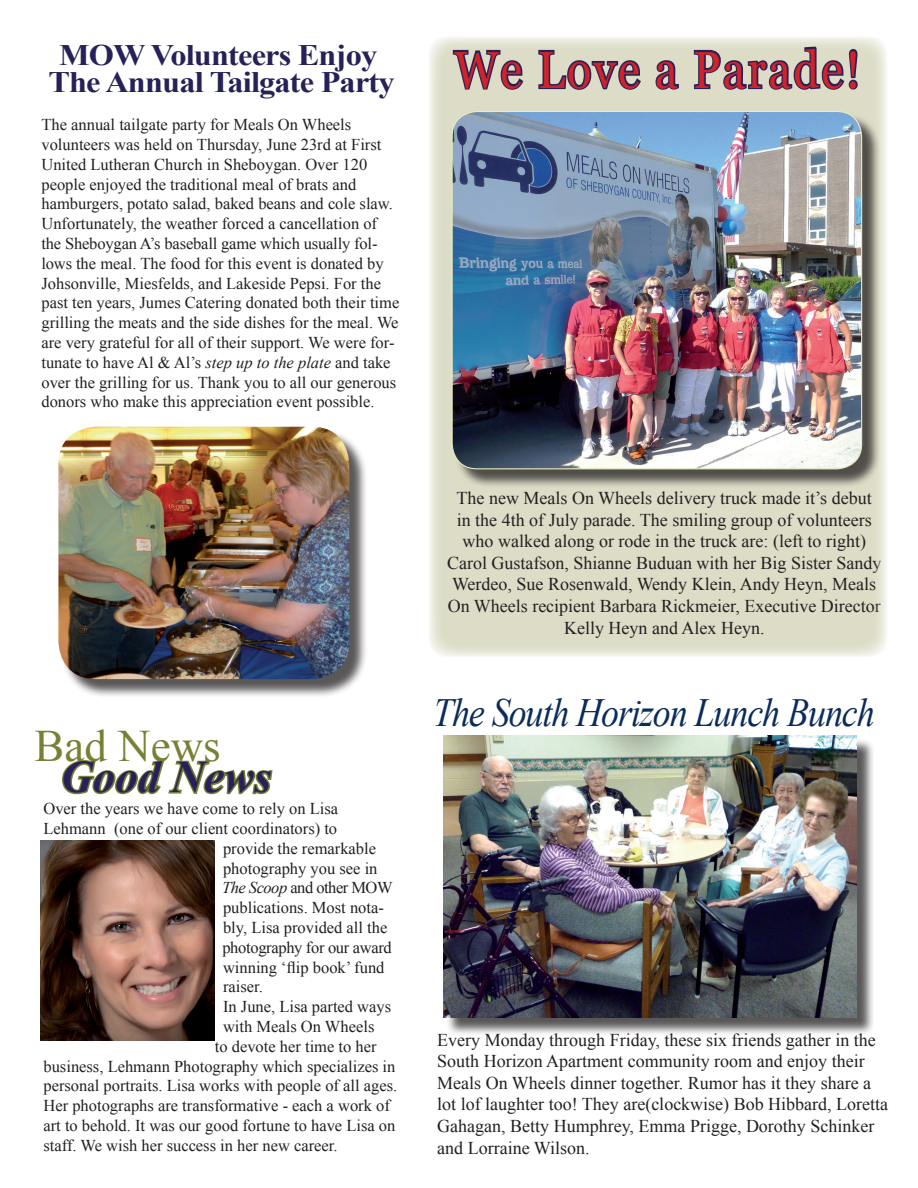
<style>
.page{position:relative;width:918px;height:1188px;background:#fff}
.page>*{position:absolute;margin:0;border:0;box-sizing:border-box;transform-origin:0 0}
.t1{font:52.2px "Georgia";letter-spacing:.05em;color:#d1232a;scale:.86 1}
.t2{font:italic 700 45px "Times New Roman";color:#262158}
.t3{font:45px "Times New Roman";color:#798034}
.t4{font:italic 39.9px "Times New Roman";letter-spacing:-.03em;color:#0b2c5a;scale:.9 1}
.t5{font:700 29.7px/27px "Times New Roman";letter-spacing:-.025em;color:#262158;text-align:center;scale:1.09 1}
.t6{font:18px/21.6px "Times New Roman";color:#231f20}
.t7{font:16.5px/19.8px "Times New Roman";color:#231f20}
.t8{font:16.5px "Times New Roman";letter-spacing:-.02em;color:#231f20}
.t9{font:16.5px "Times New Roman";letter-spacing:-.03em;color:#231f20}
.s1{font-style:italic}
</style>
<div class="page">
<svg style="left:62px;top:760px;width:211px;height:35px"></svg>
<img style="left:40px;top:841px;width:175px;height:199px">
<div style="left:445px;top:738px;width:429px;height:298px;background:#231f20;opacity:.75"></div>
<img style="left:444px;top:736px;width:412px;height:282px">
<div style="left:61px;top:429px;width:307px;height:269px;background:#231f20;opacity:.75"></div>
<img style="left:58px;top:427px;width:291px;height:252px">
<div style="left:429px;top:37px;width:458px;height:620px;background:#dcdcc7;border-radius:18px"></div>
<svg style="left:452px;top:49px;width:72px;height:41px"></svg>
<svg style="left:538px;top:49px;width:103px;height:41px"></svg>
<svg style="left:655px;top:60px;width:24px;height:30px"></svg>
<svg style="left:693px;top:46px;width:165px;height:44px"></svg>
<div style="left:454px;top:113px;width:427px;height:375px;background:#231f20;opacity:.75"></div>
<img style="left:452px;top:112px;width:410px;height:357px">
<h3 class="t5" style="left:48px;top:41px;width:319px">MOW Volunteers Enjoy<br>The Annual Tailgate Party</h3>
<p class="t7" style="left:41px;top:115px;width:359px">The annual tailgate party for Meals On Wheels volunteers was held on Thursday, June 23rd at First United Lutheran Church in Sheboygan. Over 120 people enjoyed the traditional meal of brats and hamburgers, potato salad, baked beans and cole slaw.<br>Unfortunately, the weather forced a cancellation of the Sheboygan A’s baseball game which usually fol&shy;lows the meal. The food for this event is donated by Johsonville, Miesfelds, and Lakeside Pepsi. For the past ten years, Jumes Catering donated both their time grilling the meats and the side dishes for the meal. We are very grateful for all of their support. We were for&shy;tunate to have Al &amp; Al’s <span class="s1">step up to the plate</span> and take over the grilling for us. Thank you to all our generous donors who make this appreciation event possible.</p>
<h2 class="t3" style="left:35px;top:716px;width:188px">Bad News</h2>
<h2 class="t2" style="left:60px;top:746px;width:213px">Good News</h2>
<p class="t7" style="left:44px;top:798px;width:296px">Over the years we have come to rely on Lisa</p>
<p class="t7" style="left:44px;top:818px;width:295px">Lehmann (one of our client coordinators) to</p>
<p class="t7" style="left:223px;top:838px;width:155px">provide the remarkable</p>
<p class="t7" style="left:223px;top:858px;width:156px">photography you see in</p>
<p class="t9" style="left:222px;top:877px;width:172px"><span class="s1">The Scoop</span> and other MOW</p>
<p class="t7" style="left:223px;top:897px;width:162px">publications. Most nota-</p>
<p class="t7" style="left:223px;top:917px;width:166px">bly, Lisa provided all the</p>
<p class="t8" style="left:222px;top:936px;width:171px">photography for our award</p>
<p class="t7" style="left:223px;top:957px;width:163px">winning ‘flip book’ fund</p>
<p class="t7" style="left:223px;top:977px;width:41px">raiser.</p>
<p class="t7" style="left:223px;top:996px;width:170px">In June, Lisa parted ways</p>
<p class="t7" style="left:223px;top:1016px;width:153px">with Meals On Wheels</p>
<p class="t7" style="left:215px;top:1036px;width:163px">to devote her time to her</p>
<p class="t7" style="left:43px;top:1056px;width:353px">business, Lehmann Photography which specializes in</p>
<p class="t7" style="left:43px;top:1076px;width:355px">personal portraits. Lisa works with people of all ages.</p>
<p class="t7" style="left:43px;top:1095px;width:348px">Her photographs are transformative - each a work of</p>
<p class="t7" style="left:43px;top:1115px;width:353px">art to behold. It was our good fortune to have Lisa on</p>
<p class="t7" style="left:43px;top:1135px;width:296px">staff. We wish her success in her new career.</p>
<h1 class="t1" style="left:454px;top:38px;width:474px">We Love a Parade!</h1>
<p class="t6" style="left:447px;top:487px;width:436px;text-align:center">The new Meals On Wheels delivery truck made it’s debut<br>in the 4th of July parade. The smiling group of volunteers who walked along or rode in the truck are: (left to right)<br>Carol Gustafson, Shianne Buduan with her Big Sister Sandy Werdeo, Sue Rosenwald, Wendy Klein, Andy Heyn, Meals On Wheels recipient Barbara Rickmeier, Executive Director Kelly Heyn and Alex Heyn.</p>
<h3 class="t4" style="left:433px;top:685px;width:492px">The South Horizon Lunch Bunch</h3>
<p class="t6" style="left:437px;top:1029px;width:453px">Every Monday through Friday, these six friends gather in the South Horizon Apartment community room and enjoy their Meals On Wheels dinner together. Rumor has it they share a lot lof laughter too! They are(clockwise) Bob Hibbard, Loretta Gahagan, Betty Humphrey, Emma Prigge, Dorothy Schinker and Lorraine Wilson.</p>
</div>
